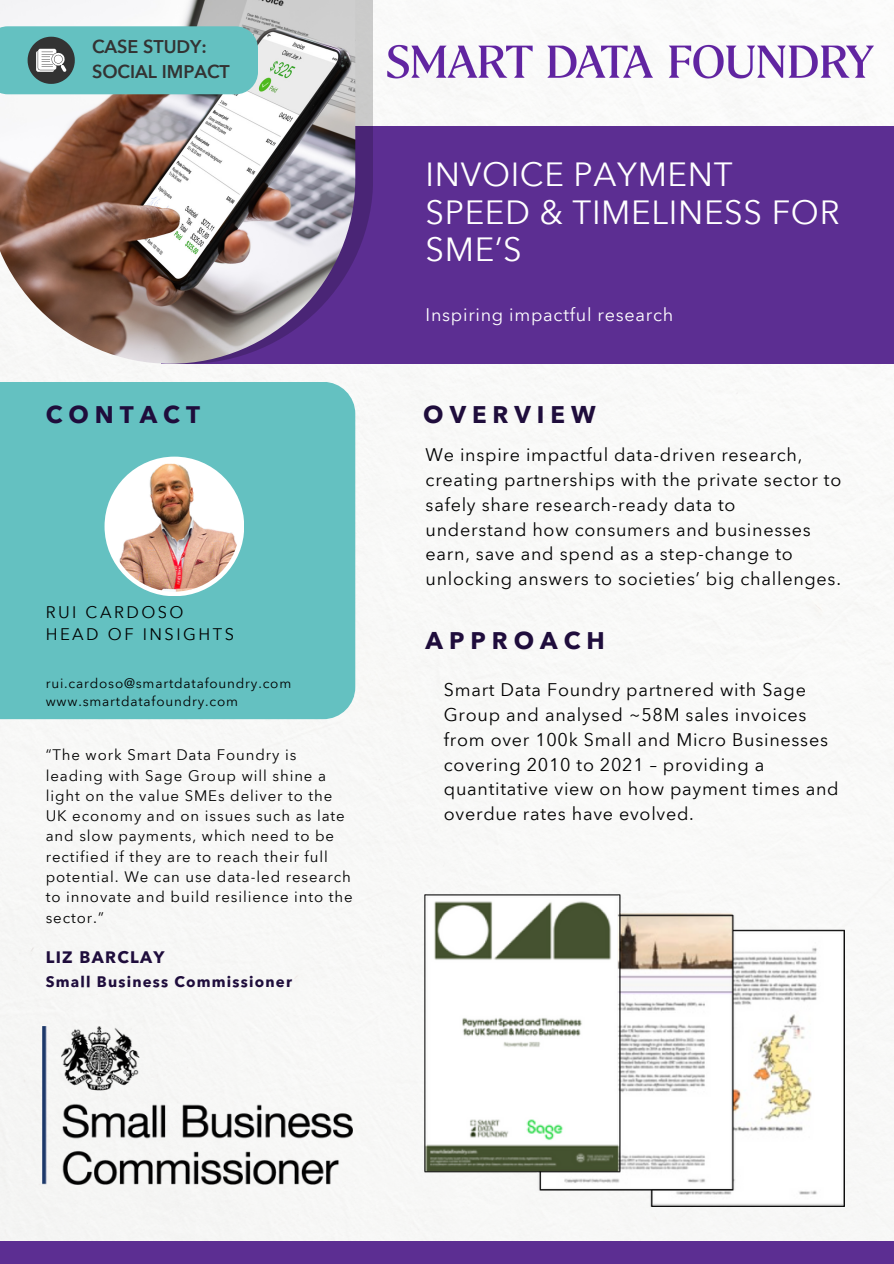
<style>
.page{position:relative;width:894px;height:1264px;background:#fff}
.page>*{position:absolute;margin:0;border:0;box-sizing:border-box;transform-origin:0 0}
.t1{font:33px/37.2px "Avenir Next Thai Modern";letter-spacing:.02em;color:#fff}
.t2{font:700 24px "Avenir Next Thai Modern";letter-spacing:.25em;color:#1f0d3c}
.t3{font:18px/24.8px "Avenir Next Thai Modern";letter-spacing:.04em;color:#000}
.t4{font:18px "Avenir Next Thai Modern";letter-spacing:.04em;color:#fff}
.t5{font:600 18px/24.8px "Avenir Next Thai Modern";color:#333}
.t6{font:16.5px/22.5px "Avenir Next Thai Modern";letter-spacing:.15em;color:#000}
.t7{font:700 16.5px "Avenir Next Thai Modern";letter-spacing:.08em;color:#1f0d3c}
.t8{font:15px/20.2px "Avenir Next Thai Modern";letter-spacing:.06em;color:#000}
.t9{font:700 15px "Avenir Next Thai Modern";letter-spacing:.08em;color:#1f0d3c}
.t10{font:13.5px "Avenir Next Thai Modern";letter-spacing:.06em;color:#000}
</style>
<div class="page">
<img style="left:0;top:8px;width:893px;height:1233px">
<div style="left:161px;top:126px;width:732px;height:238px;background:#5c2e92"></div>
<svg style="left:355px;top:0;width:18px;height:257px;background:#8a77a1"></svg>
<img style="left:0;top:0;width:355px;height:364px">
<div style="left:0;top:382px;width:355px;height:337px;background:#64c1c1"></div>
<div style="left:0;top:1241px;width:893px;height:22px;background:#5c2e92"></div>
<img style="left:383px;top:35px;width:495px;height:51px">
<svg style="left:0;top:26px;width:258px;height:68px;background:#66b8b8"></svg>
<img style="left:424px;top:895px;width:419px;height:311px">
<img style="left:43px;top:1026px;width:309px;height:158px">
<svg style="left:104px;top:456px;width:140px;height:140px"></svg>
<img style="left:109px;top:461px;width:130px;height:130px;border-radius:50%">
<h3 class="t5" style="left:92px;top:33px;width:139px">CASE STUDY:<br>SOCIAL IMPACT</h3>
<h2 class="t2" style="left:46px;top:396px;width:156px">CONTACT</h2>
<h5 class="t6" style="left:46px;top:600px;width:190px">RUI CARDOSO<br>HEAD OF INSIGHTS</h5>
<p class="t10" style="left:46px;top:672px;width:247px">rui.cardoso@smartdatafoundry.com</p>
<h2 class="t10" style="left:46px;top:690px;width:194px">www.smartdatafoundry.com</h2>
<p class="t8" style="left:46px;top:744px;width:308px">“The work Smart Data Foundry is leading with Sage Group will shine a light on the value SMEs deliver to the UK economy and on issues such as late and slow payments, which need to be rectified if they are to reach their full potential. We can use data-led research to innovate and build resilience into the sector.”</p>
<h5 class="t7" style="left:46px;top:944px;width:120px">LIZ BARCLAY</h5>
<h2 class="t9" style="left:46px;top:970px;width:248px">Small Business Commissioner</h2>
<h4 class="t1" style="left:425px;top:154px;width:415px">INVOICE PAYMENT<br>SPEED &amp; TIMELINESS FOR<br>SME’S</h4>
<p class="t4" style="left:425px;top:301px;width:249px">Inspiring impactful research</p>
<p class="t2" style="left:423px;top:396px;width:174px">OVERVIEW</p>
<p class="t3" style="left:425px;top:442px;width:417px">We inspire impactful data-driven research, creating partnerships with the private sector to safely share research-ready data to<br>understand how consumers and businesses earn, save and spend as a step-change to unlocking answers to societies’ big challenges.</p>
<p class="t2" style="left:425px;top:622px;width:181px">APPROACH</p>
<p class="t3" style="left:444px;top:676px;width:396px">Smart Data Foundry partnered with Sage Group and analysed ~58M sales invoices from over 100k Small and Micro Businesses covering 2010 to 2021 – providing a quantitative view on how payment times and overdue rates have evolved.</p>
</div>
